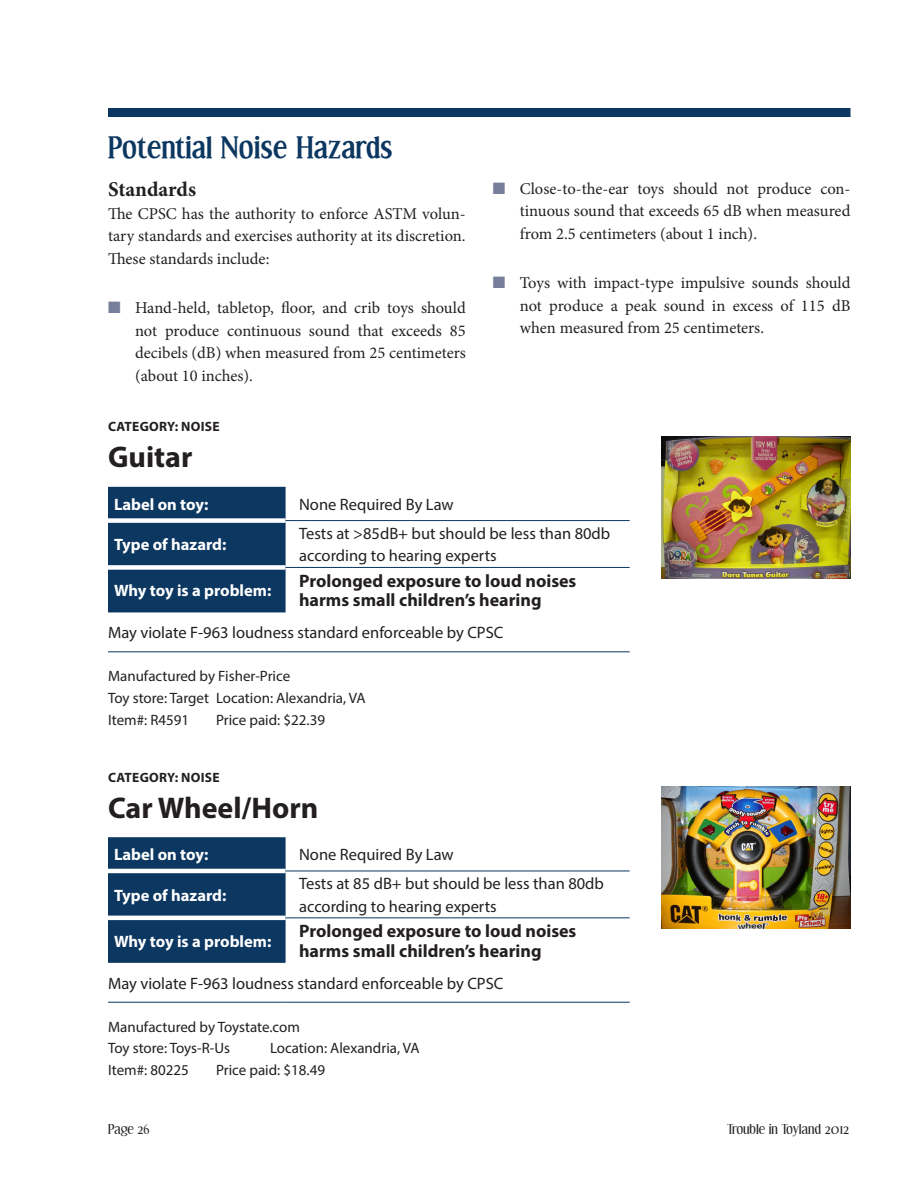
<style>
.page{position:relative;width:918px;height:1188px;background:#fff}
.page>*{position:absolute;margin:0;border:0;box-sizing:border-box;transform-origin:0 0}
.t1{font:700 30px "Effloresce";color:#0c3761}
.t2{font:700 30px "Myriad Pro";color:#231f20}
.t3{font:700 21px "Minion Pro";letter-spacing:-.005em;color:#231f20}
.t4{font:700 18px/19.5px "Myriad Pro";color:#231f20}
.t5{font:16.5px/22.5px "Minion Pro";color:#231f20;text-align:justify}
.t6{font:16.5px/22.5px "Myriad Pro";color:#231f20}
.t7{font:700 16.5px "Myriad Pro";color:#fff}
.t8{font:15px/21.8px "Myriad Pro";color:#231f20}
.t9{font:700 13.5px "Myriad Pro";letter-spacing:.02em;color:#231f20}
.t10{font:13.5px "Effloresce";color:#231f20}
.s1{color:#767e9b}
</style>
<div class="page">
<div style="left:108px;top:108px;width:742px;height:9px;background:#0c3761"></div>
<div style="left:108px;top:487px;width:178px;height:125px;background:#0c3761"></div>
<div style="left:108px;top:518px;width:178px;height:5px;background:#fff"></div>
<div style="left:108px;top:565px;width:178px;height:5px;background:#fff"></div>
<hr style="left:108px;top:652px;width:178px;height:1px;background:#0c3761">
<hr style="left:286px;top:652px;width:344px;height:1px;background:#0c3761">
<hr style="left:286px;top:520px;width:344px;height:1px;background:#0c3761">
<hr style="left:286px;top:567px;width:344px;height:1px;background:#0c3761">
<div style="left:108px;top:837px;width:178px;height:126px;background:#0c3761"></div>
<hr style="left:108px;top:869px;width:178px;height:4px;background:#fff">
<hr style="left:108px;top:916px;width:178px;height:4px;background:#fff">
<hr style="left:108px;top:1002px;width:178px;height:1px;background:#0c3761">
<hr style="left:286px;top:1002px;width:344px;height:1px;background:#0c3761">
<hr style="left:286px;top:871px;width:344px;height:1px;background:#0c3761">
<hr style="left:286px;top:918px;width:344px;height:1px;background:#0c3761">
<img style="left:662px;top:436px;width:188px;height:142px">
<img style="left:662px;top:787px;width:188px;height:141px">
<h1 class="t1" style="left:108px;top:131px;width:286px">Potential Noise Hazards</h1>
<p class="t3" style="left:108px;top:175px;width:90px">Standards</p>
<p class="t5" style="left:108px;top:202px;width:359px">The CPSC has the authority to enforce ASTM volun&shy;tary standards and exercises authority at its discretion.<br>These standards include:</p>
<p class="t5" style="left:135px;top:297px;width:332px;text-indent:-27px"><span class="s1">■</span> Hand-held, tabletop, floor, and crib toys should not produce continuous sound that exceeds 85 decibels (dB) when measured from 25 centimeters (about 10 inches).</p>
<p class="t5" style="left:520px;top:177px;width:332px;text-indent:-27px"><span class="s1">■</span> Close-to-the-ear toys should not produce con&shy;tinuous sound that exceeds 65 dB when measured from 2.5 centimeters (about 1 inch).</p>
<p class="t5" style="left:520px;top:272px;width:332px;text-indent:-27px"><span class="s1">■</span> Toys with impact-type impulsive sounds should not produce a peak sound in excess of 115 dB when measured from 25 centimeters.</p>
<p class="t9" style="left:108px;top:418px;width:113px">CATEGORY: NOISE</p>
<h1 class="t2" style="left:108px;top:438px;width:86px">Guitar</h1>
<p class="t7" style="left:114px;top:494px;width:96px">Label on toy:</p>
<p class="t6" style="left:299px;top:493px;width:156px">None Required By Law</p>
<p class="t7" style="left:114px;top:534px;width:114px">Type of hazard:</p>
<p class="t6" style="left:299px;top:522px;width:313px">Tests at &gt;85dB+ but should be less than 80db according to hearing experts</p>
<p class="t7" style="left:114px;top:580px;width:159px">Why toy is a problem:</p>
<p class="t4" style="left:299px;top:571px;width:279px">Prolonged exposure to loud noises harms small children’s hearing</p>
<p class="t6" style="left:108px;top:621px;width:397px">May violate F-963 loudness standard enforceable by CPSC</p>
<p class="t8" style="left:108px;top:665px;width:259px">Manufactured by Fisher-Price<br>Toy store: Target Location: Alexandria, VA<br>Item#: R4591</p>
<p class="t8" style="left:216px;top:709px;width:111px">Price paid: $22.39</p>
<p class="t9" style="left:108px;top:768px;width:113px">CATEGORY: NOISE</p>
<h1 class="t2" style="left:108px;top:788px;width:212px">Car Wheel/Horn</h1>
<p class="t7" style="left:114px;top:844px;width:96px">Label on toy:</p>
<p class="t6" style="left:299px;top:843px;width:156px">None Required By Law</p>
<p class="t7" style="left:114px;top:884px;width:114px">Type of hazard:</p>
<p class="t6" style="left:299px;top:872px;width:306px">Tests at 85 dB+ but should be less than 80db according to hearing experts</p>
<p class="t7" style="left:114px;top:930px;width:159px">Why toy is a problem:</p>
<p class="t4" style="left:299px;top:921px;width:279px">Prolonged exposure to loud noises harms small children’s hearing</p>
<p class="t6" style="left:108px;top:972px;width:397px">May violate F-963 loudness standard enforceable by CPSC</p>
<p class="t8" style="left:108px;top:1016px;width:193px">Manufactured by Toystate.com<br>Toy store: Toys-R-Us</p>
<p class="t8" style="left:270px;top:1037px;width:151px">Location: Alexandria, VA</p>
<p class="t8" style="left:108px;top:1059px;width:82px">Item#: 80225</p>
<p class="t8" style="left:216px;top:1059px;width:111px">Price paid: $18.49</p>
<p class="t10" style="left:108px;top:1122px;width:43px">Page 26</p>
<p class="t10" style="left:727px;top:1122px;width:123px">Trouble in Toyland 2012</p>
</div>
